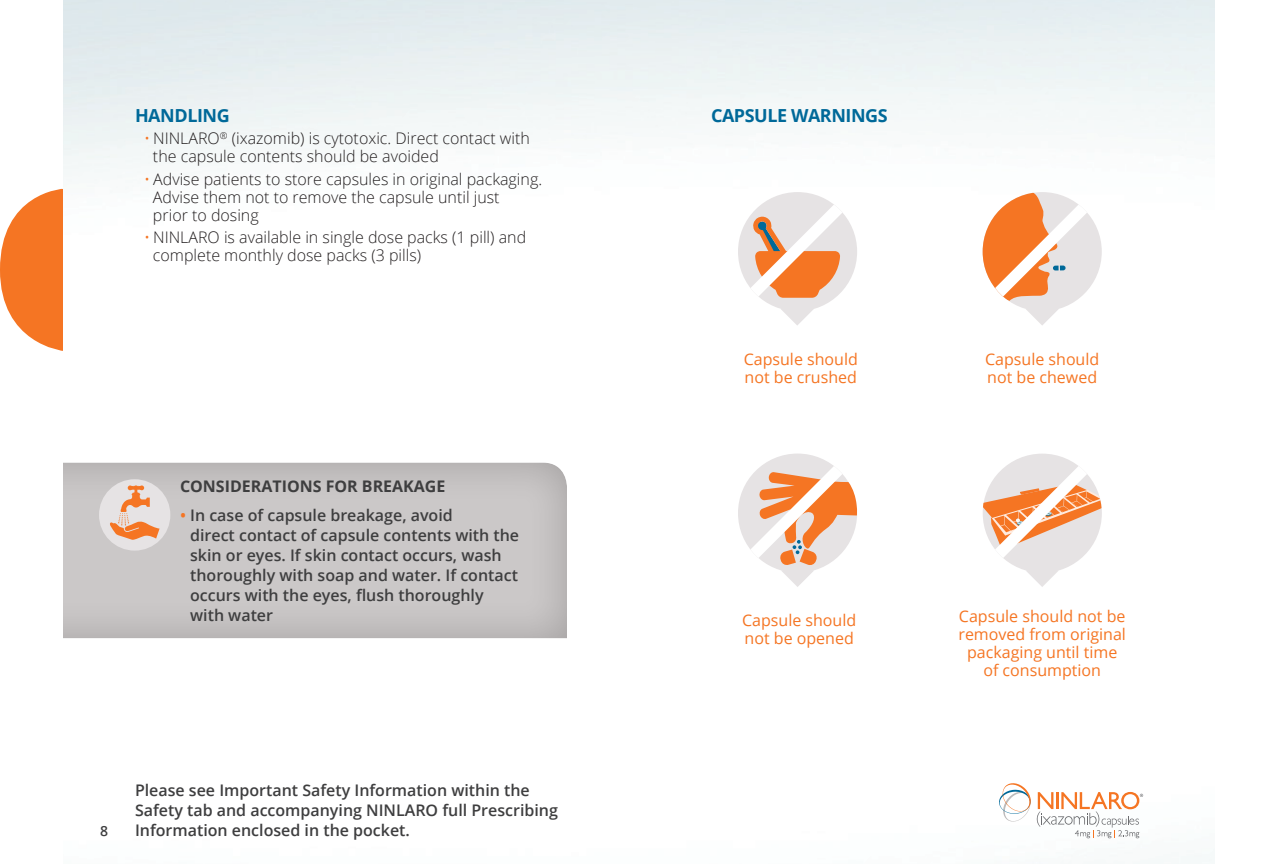
<style>
.page{position:relative;width:1278px;height:864px;background:#fff}
.page>*{position:absolute;margin:0;border:0;box-sizing:border-box;transform-origin:0 0}
.t1{font:700 18px "Open Sans";letter-spacing:-.025em;color:#006999}
.t2{font:600 16px/20px "Open Sans";color:#3e3e3f}
.t3{font:300 16px/18px "Open Sans";color:#231f20}
.t4{font:16px/18px "Open Sans";color:#f57523}
.t5{font:700 16px "Open Sans";color:#3e3e3f}
.t6{font:600 14px "Open Sans";color:#3e3e3f}
.s1{color:#f57523}
</style>
<div class="page">
<div style="left:0;top:460px;width:569px;height:180px;background:#231f20;opacity:.25"></div>
<div style="left:99px;top:479px;width:71px;height:72px;background:#e6e3e4;border-radius:50%"></div>
<svg style="left:109px;top:485px;width:51px;height:56px"></svg>
<svg style="left:999px;top:783px;width:144px;height:55px"></svg>
<svg style="left:983px;top:192px;width:119px;height:134px"></svg>
<svg style="left:738px;top:454px;width:120px;height:133px"></svg>
<svg style="left:738px;top:192px;width:119px;height:134px"></svg>
<svg style="left:983px;top:454px;width:119px;height:133px"></svg>
<svg style="left:0;top:188px;width:63px;height:452px"></svg>
<p class="t1" style="left:135px;top:103px;width:96px">HANDLING</p>
<p class="t3" style="left:153px;top:129px;width:378px;text-indent:-9px"><span class="s1">•</span> NINLARO<sup>®</sup> (ixazomib) is cytotoxic. Direct contact with the capsule contents should be avoided</p>
<p class="t3" style="left:153px;top:170px;width:391px;text-indent:-9px"><span class="s1">•</span> Advise patients to store capsules in original packaging.<br>Advise them not to remove the capsule until just<br>prior to dosing</p>
<p class="t3" style="left:153px;top:228px;width:375px;text-indent:-9px"><span class="s1">•</span> NINLARO is available in single dose packs (1 pill) and complete monthly dose packs (3 pills)</p>
<p class="t5" style="left:180px;top:475px;width:267px">CONSIDERATIONS FOR BREAKAGE</p>
<p class="t2" style="left:190px;top:505px;width:330px;text-indent:-10px"><span class="s1">•</span> In case of capsule breakage, avoid<br>direct contact of capsule contents with the skin or eyes. If skin contact occurs, wash thoroughly with soap and water. If contact occurs with the eyes, flush thoroughly with water</p>
<p class="t6" style="left:100px;top:821px;width:9px">8</p>
<p class="t2" style="left:135px;top:780px;width:424px">Please see Important Safety Information within the<br>Safety tab and accompanying NINLARO full Prescribing<br>Information enclosed in the pocket.</p>
<p class="t1" style="left:711px;top:103px;width:178px">CAPSULE WARNINGS</p>
<p class="t4" style="left:744px;top:349px;width:116px">Capsule should not be crushed</p>
<p class="t4" style="left:985px;top:349px;width:116px">Capsule should not be chewed</p>
<p class="t4" style="left:742px;top:611px;width:116px">Capsule should not be opened</p>
<p class="t4" style="left:958px;top:607px;width:169px;text-align:center">Capsule should not be removed from original packaging until time of consumption</p>
</div>
